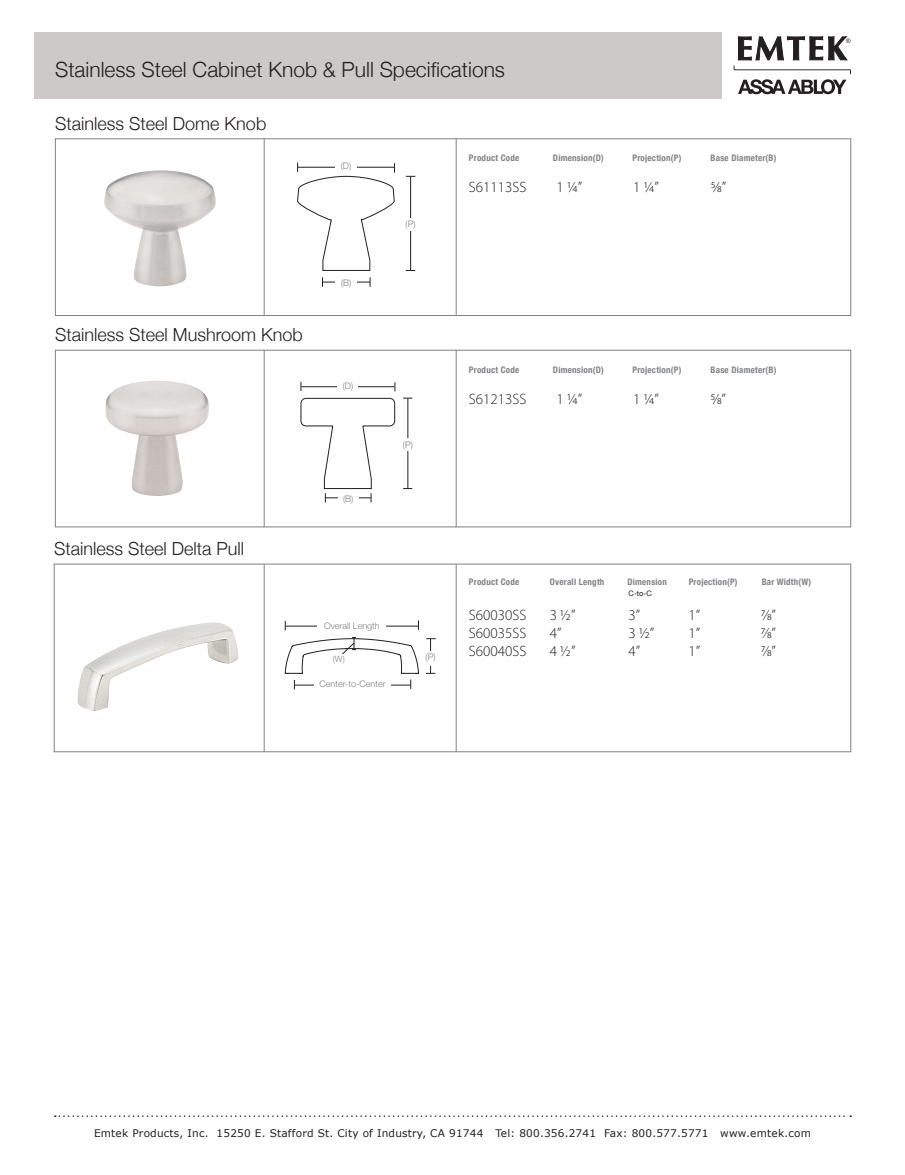
<style>
.page{position:relative;width:905px;height:1175px;background:#fff}
.page>*{position:absolute;margin:0;border:0;box-sizing:border-box;transform-origin:0 0}
.t1{font:300 21px "Helvetica Neue";color:#231f20}
.t2{font:300 18px "Helvetica Neue";color:#231f20}
.t3{font:300 15px "Myriad Pro";color:#231f20}
.t4{font:10.5px "Verdana";letter-spacing:.02em;color:#231f20}
.t5{font:700 condensed 9px "Helvetica Neue";letter-spacing:.025em;color:#808285}
.t6{font:300 9px "Helvetica Neue";color:#808285}
.t7{font:300 8.55px "Helvetica Neue";color:#808285}
.t8{font:7.5px "Helvetica Neue";color:#231f20}
</style>
<div class="page">
<svg style="left:733px;top:36px;width:118px;height:58px"></svg>
<div style="left:34px;top:32px;width:687px;height:67px;background:#cdc9c8"></div>
<svg style="left:55px;top:1115px;width:796px;height:1px"></svg>
<img style="left:77px;top:622px;width:161px;height:89px">
<hr style="left:264px;top:564px;width:1px;height:188px;background:#808285">
<hr style="left:456px;top:564px;width:1px;height:188px;background:#808285">
<div style="left:54px;top:564px;width:796px;height:188px;border:1px solid #808285"></div>
<hr style="left:294px;top:685px;width:116px;height:1px;background:#231f20">
<div style="left:314px;top:678px;width:77px;height:14px;background:#fff"></div>
<hr style="left:430px;top:639px;width:1px;height:34px;background:#231f20">
<div style="left:419px;top:651px;width:22px;height:14px;background:#fff"></div>
<hr style="left:285px;top:626px;width:133px;height:1px;background:#231f20">
<div style="left:317px;top:620px;width:69px;height:13px;background:#fff"></div>
<hr style="left:301px;top:386px;width:93px;height:1px;background:#231f20">
<div style="left:337px;top:380px;width:21px;height:10px;background:#fff"></div>
<hr style="left:407px;top:398px;width:1px;height:90px;background:#231f20">
<div style="left:397px;top:439px;width:21px;height:12px;background:#fff"></div>
<hr style="left:264px;top:139px;width:1px;height:177px;background:#808285">
<hr style="left:456px;top:139px;width:1px;height:177px;background:#808285">
<hr style="left:264px;top:350px;width:1px;height:177px;background:#808285">
<hr style="left:456px;top:350px;width:1px;height:177px;background:#808285">
<div style="left:55px;top:139px;width:795px;height:177px;border:1px solid #808285"></div>
<div style="left:55px;top:350px;width:795px;height:177px;border:1px solid #808285"></div>
<img style="left:104px;top:170px;width:112px;height:117px">
<img style="left:105px;top:381px;width:104px;height:115px">
<div style="left:323px;top:260px;width:47px;height:11px;border:1px solid #231f20"></div>
<hr style="left:322px;top:282px;width:48px;height:1px;background:#231f20">
<div style="left:335px;top:277px;width:22px;height:10px;background:#fff"></div>
<hr style="left:410px;top:176px;width:1px;height:94px;background:#231f20">
<div style="left:399px;top:219px;width:22px;height:12px;background:#fff"></div>
<svg style="left:297px;top:162px;width:98px;height:99px"></svg>
<svg style="left:300px;top:398px;width:95px;height:104px"></svg>
<svg style="left:285px;top:637px;width:134px;height:36px"></svg>
<div style="left:328px;top:654px;width:22px;height:11px;background:#fff"></div>
<p class="t1" style="left:55px;top:52px;width:451px">Stainless Steel Cabinet Knob &amp; Pull Specifications</p>
<p class="t2" style="left:55px;top:109px;width:213px">Stainless Steel Dome Knob</p>
<p class="t6" style="left:340px;top:159px;width:12px">(D)</p>
<p class="t2" style="left:55px;top:320px;width:249px">Stainless Steel Mushroom Knob</p>
<p class="t6" style="left:341px;top:275px;width:12px">(B)</p>
<p class="t6" style="left:343px;top:379px;width:12px">(D)</p>
<p class="t2" style="left:54px;top:534px;width:192px">Stainless Steel Delta Pull</p>
<p class="t6" style="left:343px;top:491px;width:12px">(B)</p>
<p class="t6" style="left:405px;top:217px;width:12px">(P)</p>
<p class="t6" style="left:403px;top:437px;width:12px">(P)</p>
<p class="t6" style="left:324px;top:618px;width:57px">Overall Length</p>
<p class="t7" style="left:333px;top:652px;width:13px">(W)</p>
<p class="t6" style="left:319px;top:676px;width:67px">Center-to-Center</p>
<p class="t6" style="left:425px;top:649px;width:12px">(P)</p>
<p class="t5" style="left:469px;top:150px;width:52px">Product Code</p>
<p class="t5" style="left:553px;top:150px;width:52px">Dimension(D)</p>
<p class="t5" style="left:632px;top:150px;width:50px">Projection(P)</p>
<p class="t5" style="left:710px;top:150px;width:67px">Base Diameter(B)</p>
<p class="t3" style="left:469px;top:178px;width:59px">S61113SS</p>
<p class="t3" style="left:556px;top:178px;width:27px">1 1/4”</p>
<p class="t3" style="left:633px;top:178px;width:27px">1 1/4”</p>
<p class="t3" style="left:711px;top:178px;width:17px">5/8”</p>
<p class="t5" style="left:469px;top:362px;width:52px">Product Code</p>
<p class="t5" style="left:553px;top:362px;width:52px">Dimension(D)</p>
<p class="t5" style="left:632px;top:362px;width:50px">Projection(P)</p>
<p class="t5" style="left:710px;top:362px;width:67px">Base Diameter(B)</p>
<p class="t3" style="left:469px;top:390px;width:59px">S61213SS</p>
<p class="t3" style="left:556px;top:390px;width:27px">1 1/4”</p>
<p class="t3" style="left:633px;top:390px;width:27px">1 1/4”</p>
<p class="t3" style="left:711px;top:390px;width:17px">5/8”</p>
<p class="t5" style="left:469px;top:574px;width:52px">Product Code</p>
<p class="t5" style="left:550px;top:574px;width:56px">Overall Length</p>
<p class="t5" style="left:627px;top:574px;width:41px">Dimension</p>
<p class="t5" style="left:688px;top:574px;width:50px">Projection(P)</p>
<p class="t5" style="left:761px;top:574px;width:51px">Bar Width(W)</p>
<p class="t3" style="left:469px;top:605px;width:59px">S60030SS</p>
<p class="t3" style="left:469px;top:623px;width:59px">S60035SS</p>
<p class="t3" style="left:469px;top:641px;width:59px">S60040SS</p>
<p class="t3" style="left:549px;top:605px;width:27px">3 1/2”</p>
<p class="t3" style="left:549px;top:623px;width:13px">4”</p>
<p class="t3" style="left:549px;top:641px;width:27px">4 1/2”</p>
<p class="t8" style="left:628px;top:588px;width:25px">C-to-C</p>
<p class="t3" style="left:628px;top:605px;width:13px">3”</p>
<p class="t3" style="left:628px;top:623px;width:27px">3 1/2”</p>
<p class="t3" style="left:628px;top:641px;width:13px">4”</p>
<p class="t3" style="left:688px;top:605px;width:13px">1”</p>
<p class="t3" style="left:688px;top:623px;width:13px">1”</p>
<p class="t3" style="left:688px;top:641px;width:13px">1”</p>
<p class="t3" style="left:761px;top:605px;width:16px">7/8”</p>
<p class="t3" style="left:761px;top:623px;width:16px">7/8”</p>
<p class="t3" style="left:761px;top:641px;width:16px">7/8”</p>
<p class="t4" style="left:94px;top:1126px;width:718px">Emtek Products, Inc. 15250 E. Stafford St. City of Industry, CA 91744 Tel: 800.356.2741 Fax: 800.577.5771 www.emtek.com</p>
</div>
